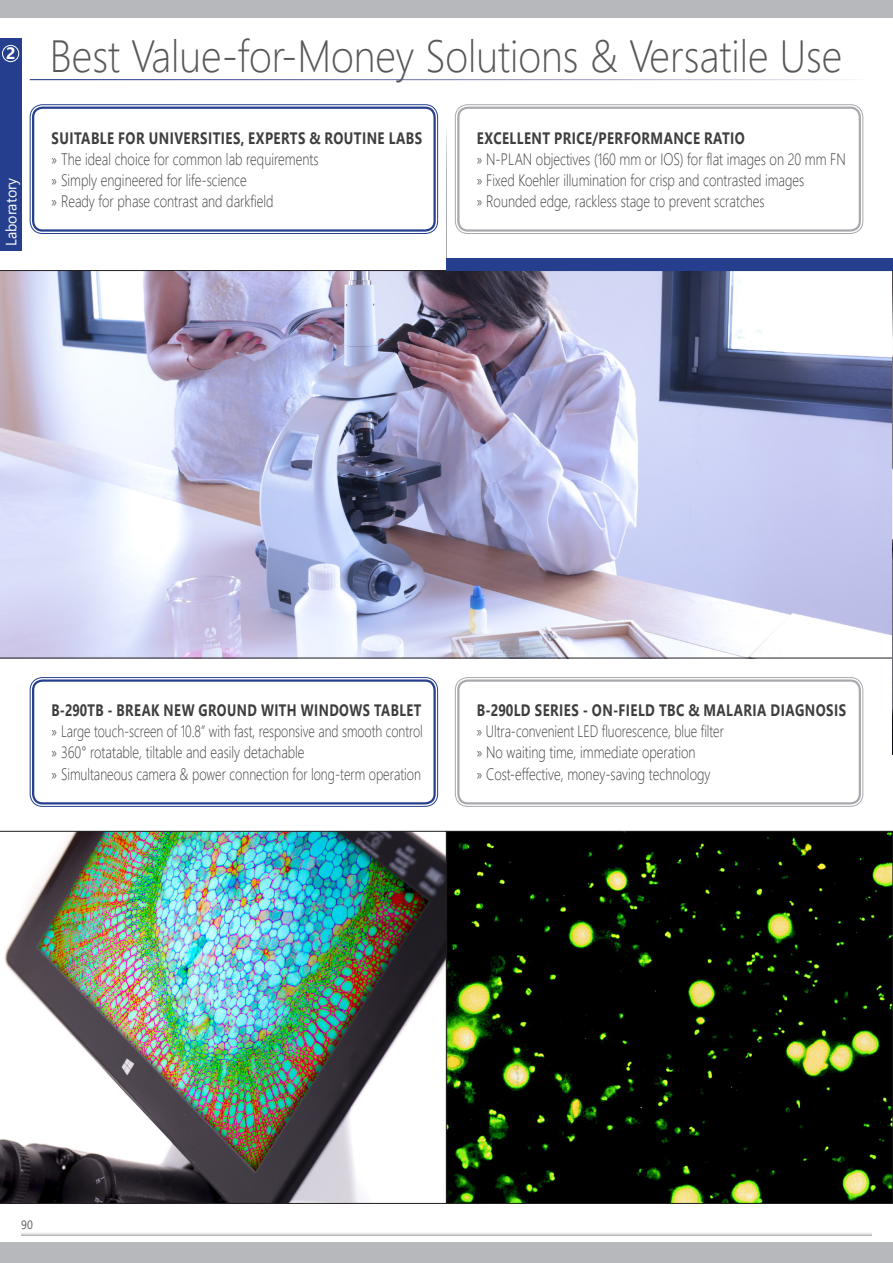
<style>
.page{position:relative;width:893px;height:1263px;background:#fff}
.page>*{position:absolute;margin:0;border:0;box-sizing:border-box;transform-origin:0 0}
.t1{font:300 45px "Segoe UI";color:#57585a;scale:.9 1}
.t2{font:300 16.5px/21px "Segoe UI";color:#3e3e3f;scale:.8 1}
.t3{font:700 16.5px "Segoe UI";letter-spacing:.035em;color:#3e3e3f;scale:.8 1}
.t4{font:300 16.5px/21px "Segoe UI";color:#3e3e3f;scale:.77 1}
.t5{font:700 16.5px "Segoe UI";letter-spacing:.035em;color:#3e3e3f;scale:.78 1}
.t6{font:700 16.5px "Segoe UI";color:#fff}
.t7{font:15px "Segoe UI";color:#fff;scale:.95 1}
.t8{font:12px "Segoe UI";color:#57585a;scale:.9 1}
</style>
<div class="page">
<div style="left:0;top:0;width:893px;height:18px;background:#b7b8bb"></div>
<svg style="left:21px;top:1233px;width:851px;height:2px;background:#dddee0"></svg>
<div style="left:0;top:1242px;width:893px;height:21px;background:#b7b8bb"></div>
<img style="left:0;top:270px;width:892px;height:388px">
<img style="left:0;top:831px;width:446px;height:372px">
<svg style="left:448px;top:833px;width:443px;height:368px;background:#0d1305"></svg>
<img style="left:892px;top:270px;width:1px;height:484px">
<div style="left:446px;top:258px;width:447px;height:12px;background:#253f8e"></div>
<div style="left:455px;top:104px;width:408px;height:130px;border:1px solid #a8a9ad;border-radius:13px"></div>
<div style="left:457px;top:107px;width:404px;height:125px;border:2px solid #a8a9ad;border-radius:10px"></div>
<div style="left:30px;top:104px;width:408px;height:130px;border:1px solid #253f8e;border-radius:13px"></div>
<div style="left:32px;top:107px;width:404px;height:125px;border:2px solid #253f8e;border-radius:10px"></div>
<div style="left:455px;top:677px;width:408px;height:130px;border:1px solid #a8a9ad;border-radius:13px"></div>
<div style="left:457px;top:679px;width:404px;height:125px;border:2px solid #a8a9ad;border-radius:10px"></div>
<div style="left:30px;top:677px;width:408px;height:130px;border:1px solid #253f8e;border-radius:13px"></div>
<div style="left:32px;top:679px;width:404px;height:125px;border:2px solid #253f8e;border-radius:10px"></div>
<div style="left:0;top:38px;width:21px;height:212px;background:#253f8e"></div>
<div style="left:2px;top:45px;width:17px;height:17px;border:1px solid #fff;border-radius:50%"></div>
<p class="t6" style="left:6px;top:37px;width:11px">2</p>
<p class="t7" style="left:-3px;top:246px;width:73px;rotate:-90deg">Laboratory</p>
<h1 class="t1" style="left:50px;top:13px;width:882px">Best Value-for-Money Solutions &amp; Versatile Use</h1>
<p class="t3" style="left:52px;top:122px;width:465px">SUITABLE FOR UNIVERSITIES, EXPERTS &amp; ROUTINE LABS</p>
<p class="t2" style="left:51px;top:147px;width:336px">» The ideal choice for common lab requirements » Simply engineered for life-science<br>» Ready for phase contrast and darkfield</p>
<p class="t3" style="left:477px;top:122px;width:337px">EXCELLENT PRICE/PERFORMANCE RATIO</p>
<p class="t2" style="left:476px;top:147px;width:463px">» N-PLAN objectives (160 mm or IOS) for flat images on 20 mm FN » Fixed Koehler illumination for crisp and contrasted images<br>» Rounded edge, rackless stage to prevent scratches</p>
<p class="t5" style="left:51px;top:695px;width:476px">B-290TB - BREAK NEW GROUND WITH WINDOWS TABLET</p>
<p class="t2" style="left:51px;top:719px;width:466px">» Large touch-screen of 10.8” with fast, responsive and smooth control » 360° rotatable, tiltable and easily detachable<br>» Simultaneous camera &amp; power connection for long-term operation</p>
<p class="t3" style="left:477px;top:695px;width:463px">B-290LD SERIES - ON-FIELD TBC &amp; MALARIA DIAGNOSIS</p>
<p class="t4" style="left:476px;top:719px;width:323px">» Ultra-convenient LED fluorescence, blue filter » No waiting time, immediate operation<br>» Cost-effective, money-saving technology</p>
<p class="t8" style="left:21px;top:1213px;width:14px">90</p>
</div>
